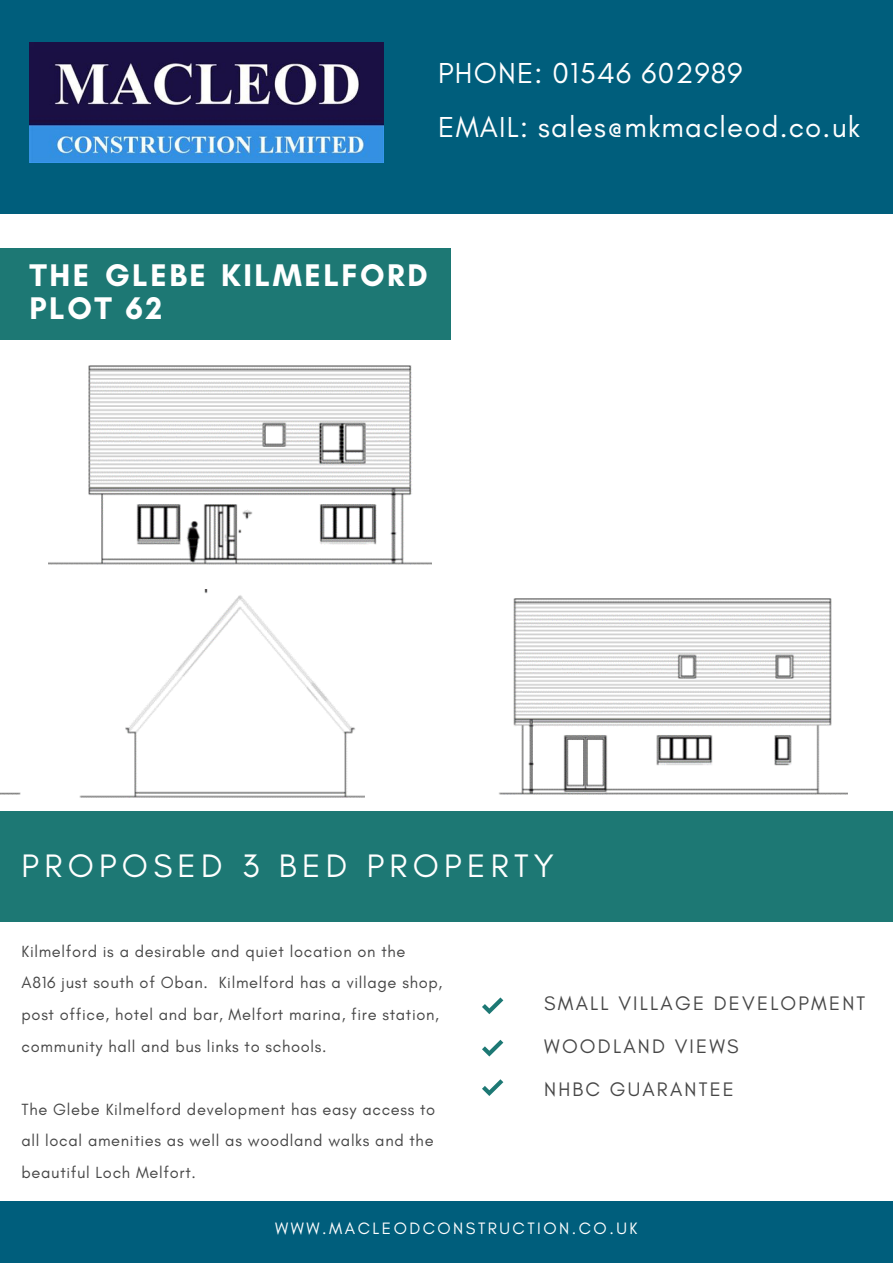
<style>
.page{position:relative;width:893px;height:1264px;background:#fff}
.page>*{position:absolute;margin:0;border:0;box-sizing:border-box;transform-origin:0 0}
.t1{font:33.15px "Glacial Indifference";letter-spacing:.16em;color:#fff}
.t2{font:700 31.95px/32.5px "Glacial Indifference";letter-spacing:.08em;color:#fff}
.t3{font:29.4px/53.4px "Glacial Indifference";letter-spacing:.04em;color:#fff}
.t4{font:19.95px/42.8px "Glacial Indifference";letter-spacing:.11em;color:#474747}
.t5{font:16.8px "Glacial Indifference";letter-spacing:.15em;color:#fff}
.t6{font:16.5px/31.7px "Glacial Indifference";letter-spacing:.04em;color:#474747}
</style>
<div class="page">
<svg style="left:482px;top:997px;width:21px;height:17px"></svg>
<svg style="left:482px;top:1039px;width:21px;height:17px"></svg>
<svg style="left:482px;top:1079px;width:21px;height:16px"></svg>
<div style="left:0;top:0;width:892px;height:214px;background:#005e7c"></div>
<div style="left:0;top:1200px;width:892px;height:62px;background:#005e7c"></div>
<div style="left:0;top:811px;width:892px;height:110px;background:#1d7874"></div>
<img style="left:30px;top:43px;width:354px;height:119px">
<div style="left:0;top:248px;width:450px;height:91px;background:#1d7874"></div>
<img style="left:49px;top:365px;width:382px;height:200px">
<img style="left:499px;top:598px;width:348px;height:197px">
<img style="left:0;top:590px;width:365px;height:208px">
<h3 class="t3" style="left:438px;top:46px;width:423px">PHONE: 01546 602989<br>EMAIL: sales@mkmacleod.co.uk</h3>
<h2 class="t2" style="left:30px;top:259px;width:399px">THE GLEBE KILMELFORD<br>PLOT 62</h2>
<h1 class="t1" style="left:22px;top:845px;width:534px">PROPOSED 3 BED PROPERTY</h1>
<p class="t6" style="left:22px;top:935px;width:422px">Kilmelford is a desirable and quiet location on the A816 just south of Oban. Kilmelford has a village shop, post office, hotel and bar, Melfort marina, fire station, community hall and bus links to schools.</p>
<p class="t6" style="left:22px;top:1093px;width:415px;text-align:justify">The Glebe Kilmelford development has easy access to all local amenities as well as woodland walks and the beautiful Loch Melfort.</p>
<p class="t4" style="left:544px;top:982px;width:322px">SMALL VILLAGE DEVELOPMENT<br>WOODLAND VIEWS<br>NHBC GUARANTEE</p>
<p class="t5" style="left:275px;top:1218px;width:363px">WWW.MACLEODCONSTRUCTION.CO.UK</p>
</div>
